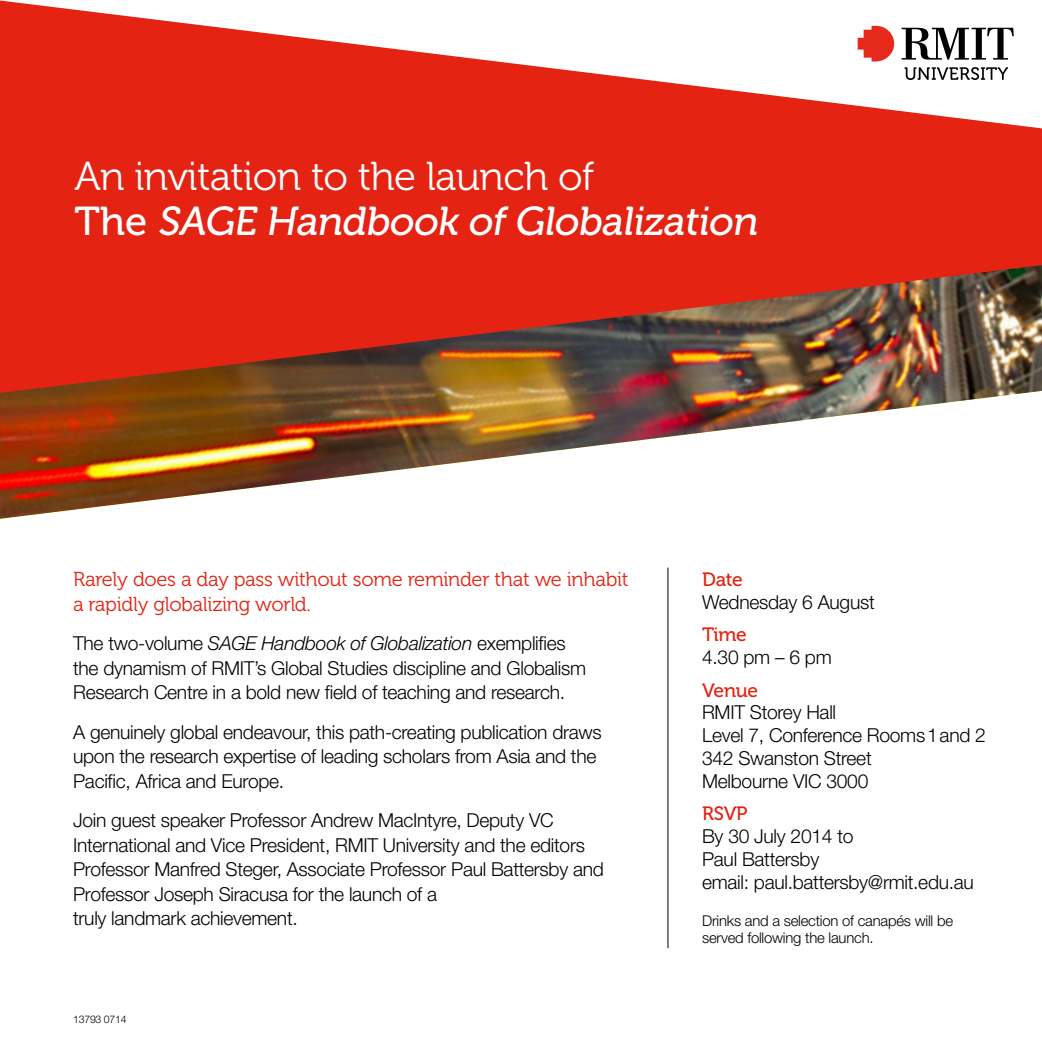
<style>
.page{position:relative;width:1042px;height:1042px;background:#fff}
.page>*{position:absolute;margin:0;border:0;box-sizing:border-box;transform-origin:0 0}
.t1{font:italic 40.25px "Museo 500";color:#fff}
.t2{font:40.25px "Museo 300";letter-spacing:-.015em;color:#fff}
.t3{font:20.12px/24.5px "Museo 300";letter-spacing:-.015em;color:#e42313}
.t4{font:300 19.25px/24.5px "Helvetica Neue LT Pro";letter-spacing:-.015em;color:#000}
.t5{font:19.25px "Museo 500";letter-spacing:-.015em;color:#e42313}
.t6{font:300 14.88px/17.5px "Helvetica Neue LT Pro";letter-spacing:-.015em;color:#000}
.t7{font:300 10.5px "Helvetica Neue LT Pro";letter-spacing:-.02em;color:#000}
.s1{font-style:normal}
.s2{font-style:italic}
</style>
<div class="page">
<img style="left:0;top:393px;width:1024px;height:126px">
<svg style="left:0;top:1px;width:1042px;height:392px;fill:#e42313"></svg>
<hr style="left:667px;top:567px;width:1px;height:381px;background:#000">
<h1 class="t2" style="left:74px;top:154px;width:521px">An invitation to the launch of</h1>
<h1 class="t1" style="left:74px;top:199px;width:691px"><span class="s1">T h e</span> SAGE Handbook of Globalization</h1>
<p class="t3" style="left:73px;top:568px;width:557px">Rarely does a day pass without some reminder that we inhabit a rapidly globalizing world.</p>
<p class="t4" style="left:73px;top:631px;width:514px">The two-volume <span class="s2">SAGE Handbook of Globalization</span> exemplifies the dynamism of RMIT’s Global Studies discipline and Globalism<br>Research Centre in a bold new field of teaching and research.</p>
<p class="t4" style="left:73px;top:719px;width:530px">A genuinely global endeavour, this path-creating publication draws upon the research expertise of leading scholars from Asia and the<br>Pacific, Africa and Europe.</p>
<p class="t4" style="left:73px;top:807px;width:532px">Join guest speaker Professor Andrew MacIntyre, Deputy VC International and Vice President, RMIT University and the editors Professor Manfred Steger, Associate Professor Paul Battersby and Professor Joseph Siracusa for the launch of a<br>truly landmark achievement.</p>
<p class="t7" style="left:73px;top:1013px;width:55px">13793 0714</p>
<p class="t5" style="left:702px;top:568px;width:42px">Date</p>
<p class="t4" style="left:702px;top:589px;width:174px">Wednesday 6 August</p>
<p class="t5" style="left:702px;top:624px;width:46px">Time</p>
<p class="t4" style="left:702px;top:644px;width:131px">4.30 pm – 6 pm</p>
<p class="t5" style="left:702px;top:679px;width:57px">Venue</p>
<p class="t4" style="left:702px;top:701px;width:285px;line-height:22.8px">RMIT Storey Hall<br>Level 7, Conference Rooms1and 2<br>342 Swanston Street<br>Melbourne VIC 3000</p>
<p class="t5" style="left:702px;top:803px;width:47px">RSVP</p>
<p class="t4" style="left:702px;top:824px;width:273px;line-height:22.8px">By 30 July 2014 to<br>Paul Battersby<br>email: paul.battersby@rmit.edu.au</p>
<p class="t6" style="left:702px;top:911px;width:252px">Drinks and a selection of canapés will be served following the launch.</p>
</div>
